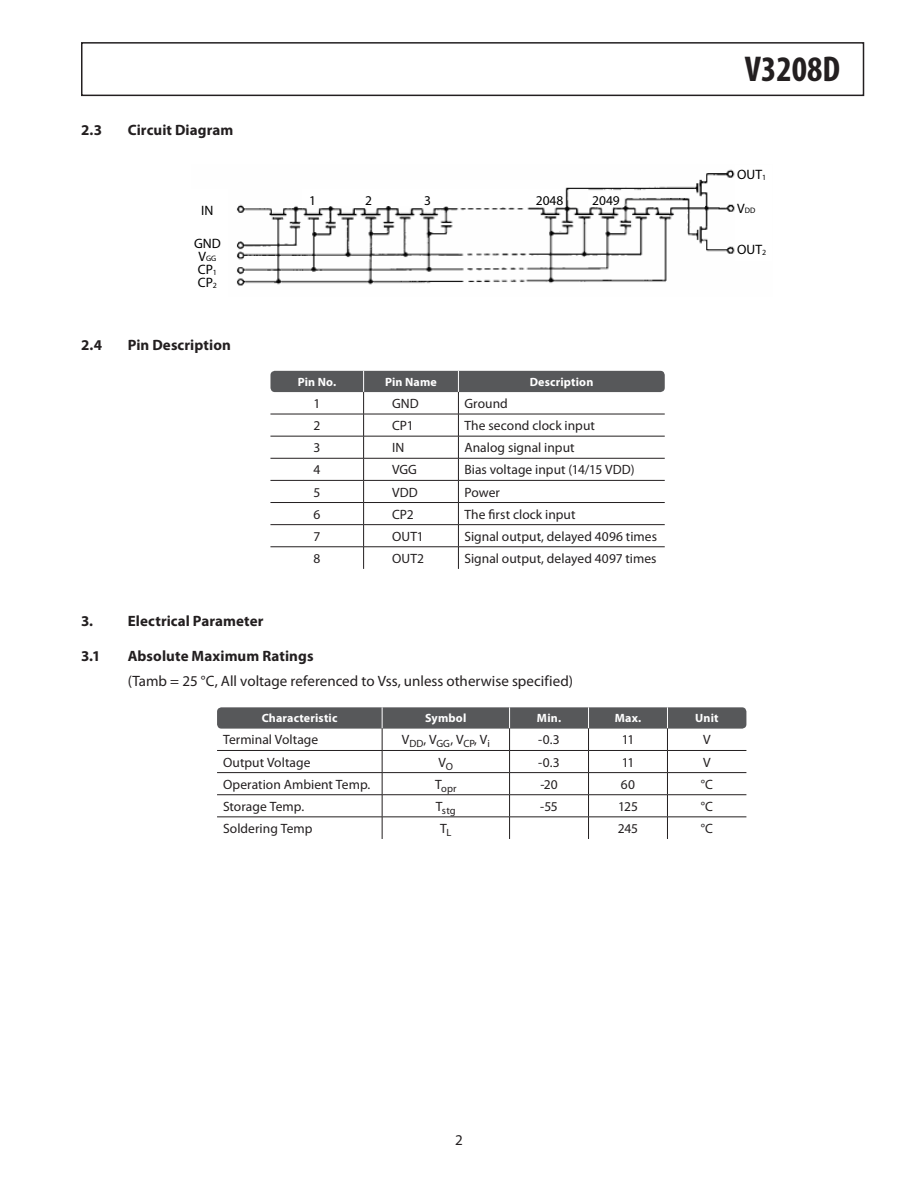
<style>
.page{position:relative;width:918px;height:1188px;background:#fff}
.page>*{position:absolute;margin:0;border:0;box-sizing:border-box;transform-origin:0 0}
._01_Title{font:700 condensed 36px "Myriad Pro";color:#231f20}
.No_Num_Indent_1{font:15px "Myriad Pro";color:#231f20}
._1_1_Article{font:700 15px "Myriad Pro";letter-spacing:.005em;color:#231f20}
._1__Chapter{font:700 15px "Myriad Pro";letter-spacing:.005em;color:#231f20}
.t1{font:13.65px/13px "Myriad Pro";color:#000}
.t2{font:13.5px "Myriad Pro";letter-spacing:.005em;color:#231f20}
.t3{font:13.5px "Myriad Pro";color:#000}
.t4{font:700 12px "Myriad Pro";letter-spacing:.015em;color:#fff}
.t5{font:10.5px "Myriad Pro";letter-spacing:.015em;color:#231f20}
.t6{font:7.95px "Myriad Pro";color:#000}
.s1{font-size:13.65px}
.s2{font-size:7.95px}
</style>
<div class="page">
<div style="left:81px;top:42px;width:783px;height:54px;border:2px solid #231f20"></div>
<img style="left:236px;top:169px;width:499px;height:117px">
<div style="left:588px;top:193px;width:34px;height:13px;background:#fff"></div>
<div style="left:303px;top:190px;width:261px;height:16px;background:#fff"></div>
<div style="left:270px;top:371px;width:395px;height:21px;background:#57585a;border-radius:4px"></div>
<hr style="left:270px;top:414px;width:94px;height:1px;background:#231f20">
<hr style="left:364px;top:414px;width:94px;height:1px;background:#231f20">
<hr style="left:458px;top:414px;width:207px;height:1px;background:#231f20">
<hr style="left:270px;top:436px;width:94px;height:1px;background:#231f20">
<hr style="left:364px;top:436px;width:94px;height:1px;background:#231f20">
<hr style="left:458px;top:436px;width:207px;height:1px;background:#231f20">
<hr style="left:270px;top:458px;width:94px;height:1px;background:#231f20">
<hr style="left:364px;top:458px;width:94px;height:1px;background:#231f20">
<hr style="left:458px;top:458px;width:207px;height:1px;background:#231f20">
<hr style="left:270px;top:480px;width:94px;height:1px;background:#231f20">
<hr style="left:364px;top:480px;width:94px;height:1px;background:#231f20">
<hr style="left:458px;top:480px;width:207px;height:1px;background:#231f20">
<hr style="left:270px;top:502px;width:94px;height:1px;background:#231f20">
<hr style="left:364px;top:502px;width:94px;height:1px;background:#231f20">
<hr style="left:458px;top:502px;width:207px;height:1px;background:#231f20">
<hr style="left:270px;top:524px;width:94px;height:1px;background:#231f20">
<hr style="left:364px;top:524px;width:94px;height:1px;background:#231f20">
<hr style="left:458px;top:524px;width:207px;height:1px;background:#231f20">
<hr style="left:270px;top:547px;width:94px;height:1px;background:#231f20">
<hr style="left:364px;top:547px;width:94px;height:1px;background:#231f20">
<hr style="left:458px;top:547px;width:207px;height:1px;background:#231f20">
<svg style="left:363px;top:371px;width:1px;height:198px"></svg>
<svg style="left:458px;top:371px;width:1px;height:198px"></svg>
<div style="left:217px;top:707px;width:529px;height:22px;background:#57585a;border-radius:4px"></div>
<hr style="left:217px;top:750px;width:165px;height:1px;background:#231f20">
<hr style="left:382px;top:750px;width:128px;height:1px;background:#231f20">
<hr style="left:510px;top:750px;width:79px;height:1px;background:#231f20">
<hr style="left:589px;top:750px;width:78px;height:1px;background:#231f20">
<hr style="left:667px;top:750px;width:79px;height:1px;background:#231f20">
<hr style="left:217px;top:772px;width:165px;height:1px;background:#231f20">
<hr style="left:382px;top:772px;width:128px;height:1px;background:#231f20">
<hr style="left:510px;top:772px;width:79px;height:1px;background:#231f20">
<hr style="left:589px;top:772px;width:78px;height:1px;background:#231f20">
<hr style="left:667px;top:772px;width:79px;height:1px;background:#231f20">
<hr style="left:217px;top:794px;width:165px;height:1px;background:#231f20">
<hr style="left:382px;top:794px;width:128px;height:1px;background:#231f20">
<hr style="left:510px;top:794px;width:79px;height:1px;background:#231f20">
<hr style="left:589px;top:794px;width:78px;height:1px;background:#231f20">
<hr style="left:667px;top:794px;width:79px;height:1px;background:#231f20">
<hr style="left:217px;top:817px;width:165px;height:1px;background:#231f20">
<hr style="left:382px;top:817px;width:128px;height:1px;background:#231f20">
<svg style="left:382px;top:707px;width:1px;height:132px"></svg>
<hr style="left:510px;top:817px;width:79px;height:1px;background:#231f20">
<svg style="left:509px;top:707px;width:1px;height:132px"></svg>
<hr style="left:589px;top:817px;width:78px;height:1px;background:#231f20">
<svg style="left:588px;top:707px;width:1px;height:132px"></svg>
<hr style="left:667px;top:817px;width:79px;height:1px;background:#231f20">
<svg style="left:667px;top:707px;width:1px;height:132px"></svg>
<p class="_1_1_Article" style="left:81px;top:120px;width:23px">2.3</p>
<p class="_1_1_Article" style="left:128px;top:120px;width:107px">Circuit Diagram</p>
<p class="t1" style="left:201px;top:203px;width:14px">IN</p>
<p class="t1" style="left:194px;top:237px;width:28px">GND</p>
<p class="t6" style="left:199px;top:254px;width:19px"><span class="s1">V</span>GG</p>
<p class="t1" style="left:198px;top:263px;width:21px">CP<span class="s2">1<br></span>CP<span class="s2">2</span></p>
<p class="t3" style="left:309px;top:192px;width:8px">1</p>
<p class="t3" style="left:365px;top:192px;width:8px">2</p>
<p class="t3" style="left:424px;top:192px;width:8px">3</p>
<p class="t3" style="left:536px;top:192px;width:29px">2048</p>
<p class="t3" style="left:592px;top:192px;width:29px">2049</p>
<p class="_01_Title" style="left:745px;top:47px;width:97px">V3208D</p>
<p class="t1" style="left:737px;top:168px;width:31px">OUT<span class="s2">1</span></p>
<p class="t6" style="left:737px;top:206px;width:20px"><span class="s1">V</span>DD</p>
<p class="t1" style="left:737px;top:243px;width:31px">OUT<span class="s2">2</span></p>
<p class="_1_1_Article" style="left:81px;top:335px;width:23px">2.4</p>
<p class="_1_1_Article" style="left:128px;top:335px;width:105px">Pin Description</p>
<p class="t4" style="left:298px;top:374px;width:40px">Pin No.</p>
<p class="t4" style="left:385px;top:374px;width:53px">Pin Name</p>
<p class="t4" style="left:530px;top:374px;width:65px">Description</p>
<p class="t2" style="left:314px;top:395px;width:8px">1</p>
<p class="t2" style="left:392px;top:395px;width:28px">GND</p>
<p class="t2" style="left:464px;top:395px;width:45px">Ground</p>
<p class="t2" style="left:314px;top:417px;width:8px">2</p>
<p class="t2" style="left:392px;top:417px;width:23px">CP1</p>
<p class="t2" style="left:464px;top:417px;width:132px">The second clock input</p>
<p class="t2" style="left:314px;top:439px;width:8px">3</p>
<p class="t2" style="left:392px;top:439px;width:14px">IN</p>
<p class="t2" style="left:464px;top:439px;width:112px">Analog signal input</p>
<p class="t2" style="left:314px;top:462px;width:8px">4</p>
<p class="t2" style="left:392px;top:462px;width:26px">VGG</p>
<p class="t2" style="left:464px;top:462px;width:172px">Bias voltage input (14/15 VDD)</p>
<p class="t2" style="left:314px;top:484px;width:8px">5</p>
<p class="t2" style="left:392px;top:484px;width:27px">VDD</p>
<p class="t2" style="left:464px;top:484px;width:37px">Power</p>
<p class="t2" style="left:314px;top:506px;width:8px">6</p>
<p class="t2" style="left:392px;top:506px;width:23px">CP2</p>
<p class="t2" style="left:464px;top:506px;width:113px">The first clock input</p>
<p class="t2" style="left:314px;top:528px;width:8px">7</p>
<p class="t2" style="left:392px;top:528px;width:33px">OUT1</p>
<p class="t2" style="left:464px;top:528px;width:194px">Signal output, delayed 4096 times</p>
<p class="t2" style="left:314px;top:550px;width:8px">8</p>
<p class="t2" style="left:392px;top:550px;width:34px">OUT2</p>
<p class="t2" style="left:464px;top:550px;width:194px">Signal output, delayed 4097 times</p>
<p class="_1__Chapter" style="left:81px;top:611px;width:184px">3. Electrical Parameter</p>
<p class="_1_1_Article" style="left:81px;top:646px;width:21px">3.1</p>
<p class="_1_1_Article" style="left:128px;top:646px;width:187px">Absolute Maximum Ratings</p>
<p class="No_Num_Indent_1" style="left:128px;top:672px;width:447px">(Tamb = 25 °C, All voltage referenced to Vss, unless otherwise specified)</p>
<p class="t4" style="left:262px;top:710px;width:77px">Characteristic</p>
<p class="t4" style="left:425px;top:710px;width:43px">Symbol</p>
<p class="t4" style="left:537px;top:710px;width:26px">Min.</p>
<p class="t4" style="left:615px;top:710px;width:28px">Max.</p>
<p class="t4" style="left:695px;top:710px;width:25px">Unit</p>
<p class="t2" style="left:223px;top:732px;width:97px">Terminal Voltage</p>
<p class="t2" style="left:402px;top:732px;width:89px">V<sub>DD</sub>, V<sub>GG</sub>, V<sub>CP</sub>, V<sub>i</sub></p>
<p class="t2" style="left:538px;top:732px;width:23px">-0.3</p>
<p class="t2" style="left:622px;top:732px;width:14px">11</p>
<p class="t2" style="left:703px;top:732px;width:9px">V</p>
<p class="t2" style="left:223px;top:754px;width:89px">Output Voltage</p>
<p class="t2" style="left:439px;top:754px;width:16px">V<sub>O</sub></p>
<p class="t2" style="left:538px;top:754px;width:23px">-0.3</p>
<p class="t2" style="left:622px;top:754px;width:14px">11</p>
<p class="t2" style="left:703px;top:754px;width:9px">V</p>
<p class="t2" style="left:223px;top:776px;width:149px">Operation Ambient Temp.</p>
<p class="t5" style="left:435px;top:782px;width:23px"><sup>T</sup>opr</p>
<p class="t2" style="left:540px;top:776px;width:19px">-20</p>
<p class="t2" style="left:621px;top:776px;width:15px">60</p>
<p class="t2" style="left:701px;top:776px;width:14px">°C</p>
<p class="t2" style="left:223px;top:798px;width:83px">Storage Temp.</p>
<p class="t5" style="left:436px;top:804px;width:21px"><sup>T</sup>stg</p>
<p class="t2" style="left:540px;top:798px;width:19px">-55</p>
<p class="t2" style="left:618px;top:798px;width:21px">125</p>
<p class="t2" style="left:701px;top:798px;width:14px">°C</p>
<p class="t2" style="left:223px;top:820px;width:91px">Soldering Temp</p>
<p class="t2" style="left:440px;top:820px;width:13px">T<sub>L</sub></p>
<p class="t2" style="left:618px;top:820px;width:22px">245</p>
<p class="t2" style="left:701px;top:820px;width:14px">°C</p>
<p class="No_Num_Indent_1" style="left:455px;top:1131px;width:9px">2</p>
</div>
